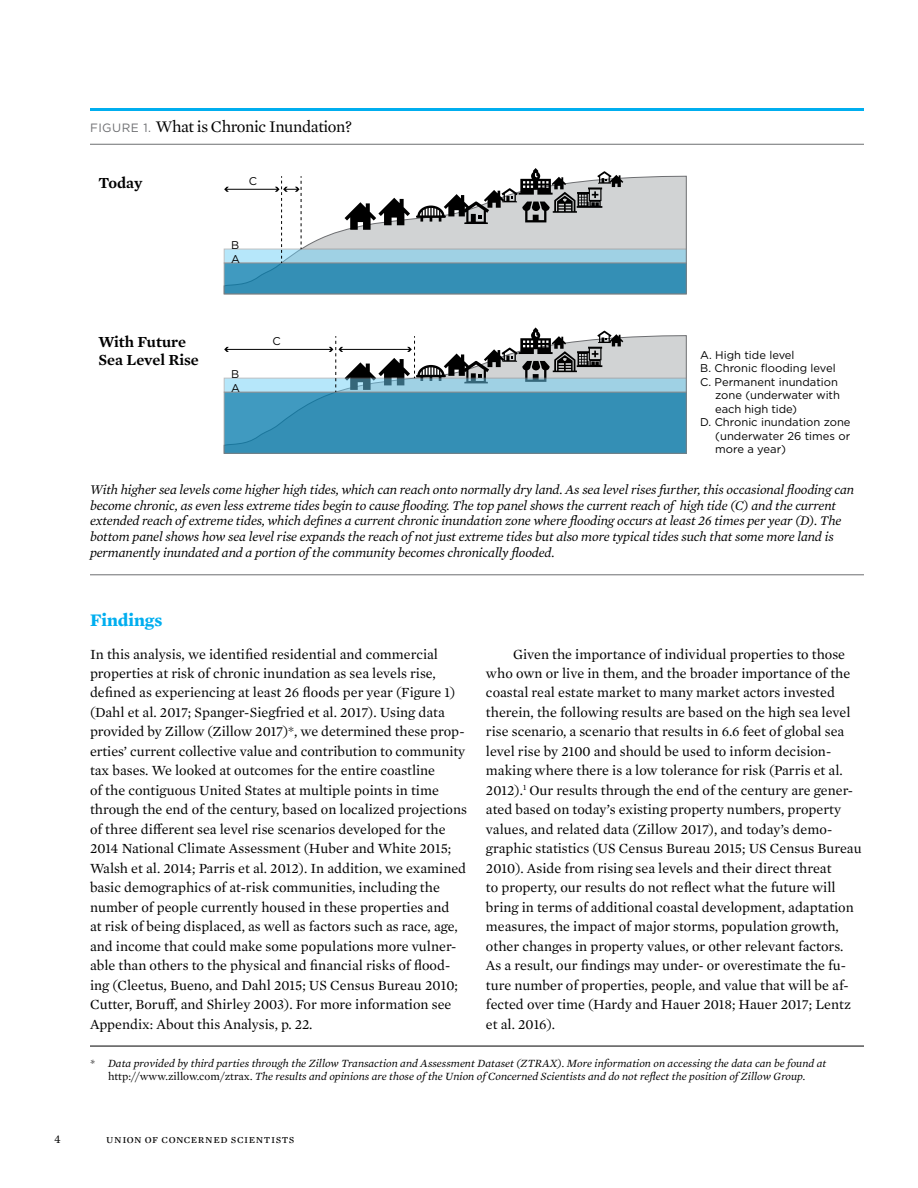
<style>
.page{position:relative;width:918px;height:1188px;background:#fff}
.page>*{position:absolute;margin:0;border:0;box-sizing:border-box;transform-origin:0 0}
.t1{font:700 18px "Mercury Text G1";color:#00aeef}
.t2{font:16.5px "Mercury Text G1";color:#000}
.t3{font:600 15.75px/18px "Mercury Text G1";color:#000}
.t4{font:14.25px/19.5px "Mercury Text G1";color:#000}
.t5{font:italic 13.5px/15.8px "Mercury Text G1";letter-spacing:-.01em;color:#000}
.t6{font:12px "Mercury Text G1";letter-spacing:.045em;color:#000}
.t7{font:italic 11.25px/13.5px "Mercury Text G1";color:#000;text-align:center}
.t8{font:11.25px "Gotham";color:#000}
.s1{font-family:"Gotham";font-size:12px;color:#6d6e71}
.s2{font-style:normal}
</style>
<div class="page">
<hr style="left:90px;top:574px;width:774px;height:1px;background:#6d6e71">
<hr style="left:90px;top:108px;width:774px;height:3px;background:#00aeef">
<hr style="left:90px;top:144px;width:774px;height:1px;background:#6d6e71">
<svg style="left:224px;top:335px;width:463px;height:119px"></svg>
<svg style="left:224px;top:176px;width:463px;height:118px"></svg>
<svg style="left:345px;top:198px;width:65px;height:32px"></svg>
<svg style="left:416px;top:168px;width:207px;height:56px"></svg>
<div style="left:224px;top:392px;width:462px;height:61px;background:#348fb5"></div>
<div style="left:224px;top:392px;width:462px;height:62px;border:1px solid #808285"></div>
<svg style="left:226px;top:380px;width:458px;height:10px;background:#addef1"></svg>
<svg style="left:226px;top:251px;width:458px;height:10px;background:#a1d3e6"></svg>
<div style="left:224px;top:249px;width:462px;height:14px;border:1px solid #808285"></div>
<div style="left:224px;top:263px;width:462px;height:31px;background:#348fb5"></div>
<div style="left:224px;top:263px;width:462px;height:31px;border:1px solid #808285"></div>
<hr style="left:226px;top:189px;width:52px;height:1px;background:#000">
<svg style="left:224px;top:187px;width:5px;height:5px"></svg>
<svg style="left:275px;top:176px;width:27px;height:87px"></svg>
<hr style="left:226px;top:349px;width:106px;height:1px;background:#000">
<svg style="left:224px;top:347px;width:5px;height:5px"></svg>
<svg style="left:329px;top:327px;width:294px;height:65px"></svg>
<hr style="left:90px;top:1046px;width:774px;height:1px;background:#000">
<p class="t2" style="left:90px;top:115px;width:263px"><span class="s1">FIGURE 1.</span> What is Chronic Inundation?</p>
<p class="t3" style="left:98px;top:173px;width:46px">Today</p>
<p class="t3" style="left:98px;top:332px;width:102px">With Future<br>Sea Level Rise</p>
<p class="t8" style="left:249px;top:174px;width:10px">C</p>
<p class="t8" style="left:231px;top:238px;width:10px">B</p>
<p class="t8" style="left:231px;top:252px;width:10px">A</p>
<p class="t8" style="left:231px;top:367px;width:10px">B</p>
<p class="t8" style="left:231px;top:381px;width:10px">A</p>
<p class="t8" style="left:272px;top:334px;width:10px">C</p>
<p class="t8" style="left:700px;top:348px;width:96px">A. High tide level</p>
<p class="t8" style="left:700px;top:361px;width:137px">B. Chronic flooding level</p>
<p class="t8" style="left:700px;top:374px;width:139px">C. Permanent inundation</p>
<p class="t8" style="left:715px;top:388px;width:126px">zone (underwater with</p>
<p class="t8" style="left:715px;top:401px;width:83px">each high tide)</p>
<p class="t8" style="left:700px;top:415px;width:152px">D. Chronic inundation zone</p>
<p class="t8" style="left:715px;top:428px;width:137px">(underwater 26 times or</p>
<p class="t8" style="left:715px;top:442px;width:72px">more a year)</p>
<p class="t5" style="left:90px;top:481px;width:766px">With higher sea levels come higher high tides, which can reach onto normally dry land. As sea level rises further, this occasional flooding can become chronic, as even less extreme tides begin to cause flooding. The top panel shows the current reach of high tide (C) and the current extended reach of extreme tides, which defines a current chronic inundation zone where flooding occurs at least 26 times per year (D). The bottom panel shows how sea level rise expands the reach of not just extreme tides but also more typical tides such that some more land is permanently inundated and a portion of the community becomes chronically flooded.</p>
<p class="t1" style="left:90px;top:606px;width:74px">Findings</p>
<p class="t4" style="left:90px;top:643px;width:379px">In this analysis, we identified residential and commercial properties at risk of chronic inundation as sea levels rise, defined as experiencing at least 26 floods per year (Figure 1) (Dahl et al. 2017; Spanger-Siegfried et al. 2017). Using data provided by Zillow (Zillow 2017)*, we determined these prop&shy;erties’ current collective value and contribution to community tax bases. We looked at outcomes for the entire coastline<br>of the contiguous United States at multiple points in time through the end of the century, based on localized projections of three different sea level rise scenarios developed for the 2014 National Climate Assessment (Huber and White 2015; Walsh et al. 2014; Parris et al. 2012). In addition, we examined basic demographics of at-risk communities, including the number of people currently housed in these properties and<br>at risk of being displaced, as well as factors such as race, age, and income that could make some populations more vulner&shy;able than others to the physical and financial risks of flood&shy;ing (Cleetus, Bueno, and Dahl 2015; US Census Bureau 2010; Cutter, Boruff, and Shirley 2003). For more information see Appendix: About this Analysis, p. 22.</p>
<p class="t4" style="left:486px;top:643px;width:377px;text-indent:27px">Given the importance of individual properties to those who own or live in them, and the broader importance of the coastal real estate market to many market actors invested therein, the following results are based on the high sea level rise scenario, a scenario that results in 6.6 feet of global sea level rise by 2100 and should be used to inform decision&shy;making where there is a low tolerance for risk (Parris et al.<br>2012).<sup>1</sup> Our results through the end of the century are gener&shy;ated based on today’s existing property numbers, property values, and related data (Zillow 2017), and today’s demo&shy;graphic statistics (US Census Bureau 2015; US Census Bureau 2010). Aside from rising sea levels and their direct threat<br>to property, our results do not reflect what the future will bring in terms of additional coastal development, adaptation measures, the impact of major storms, population growth, other changes in property values, or other relevant factors.<br>As a result, our findings may under- or overestimate the fu&shy;ture number of properties, people, and value that will be af&shy;fected over time (Hardy and Hauer 2018; Hauer 2017; Lentz et al. 2016).</p>
<p class="t7" style="left:90px;top:1056px;width:738px">* Data provided by third parties through the Zillow Transaction and Assessment Dataset (ZTRAX). More information on accessing the data can be found at <span class="s2">http://www.zillow.com/ztrax</span>. The results and opinions are those of the Union of Concerned Scientists and do not reflect the position of Zillow Group.</p>
<p class="t6" style="left:54px;top:1130px;width:8px">4</p>
<p class="t6" style="left:106px;top:1130px;width:190px">union of concerned scientists</p>
</div>
